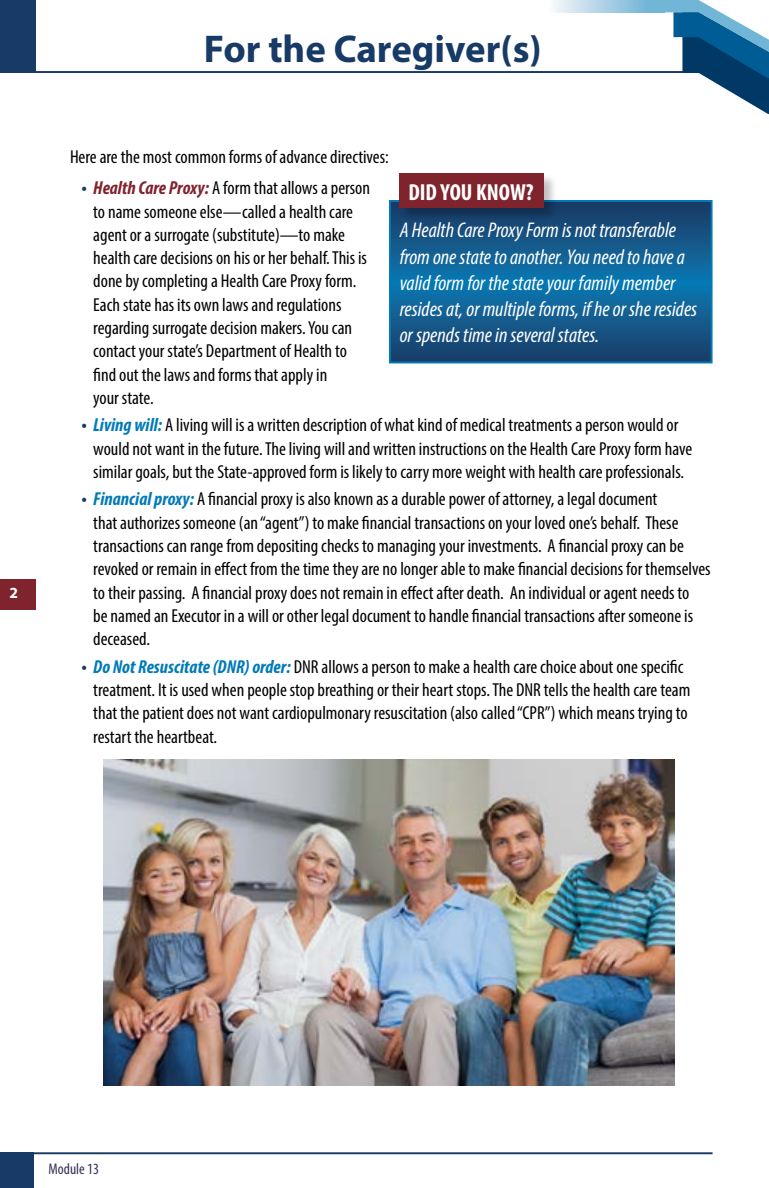
<style>
.page{position:relative;width:769px;height:1188px;background:#fff}
.page>*{position:absolute;margin:0;border:0;box-sizing:border-box;transform-origin:0 0}
.Header_dark_blue{font:700 38.85px "Myriad Pro";color:#183a66}
.Did_you_know_head{font:700 condensed 23.25px "Myriad Pro";color:#fff}
.Did_you_know_text{font:italic condensed 21.3px/26.2px "Myriad Pro";color:#fff}
.Text{font:condensed 18.9px/23.2px "Myriad Pro";color:#000}
.TOC_section_heads{font:condensed 15.6px "Myriad Pro";color:#343359}
.Header_dark_blue-2{font:700 15.6px "Myriad Pro";color:#fff}
.s1{font-weight:700;font-size:19.35px;color:#183a66}
.s2{font-weight:700;font-style:italic;color:#7f232d}
.s3{font-weight:700;font-style:italic;color:#027ab6}
</style>
<div class="page">
<hr style="left:0;top:71px;width:769px;height:2px;background:#183a66">
<div style="left:0;top:0;width:35px;height:73px;background:#183a66"></div>
<div style="left:0;top:579px;width:35px;height:30px;background:#7f232d"></div>
<svg style="left:665px;top:0;width:104px;height:114px"></svg>
<svg style="left:554px;top:0;width:111px;height:12px"></svg>
<svg style="left:392px;top:203px;width:318px;height:157px;background:#125a8d"></svg>
<div style="left:389px;top:200px;width:324px;height:163px;border:2px solid #027ab6"></div>
<div style="left:399px;top:173px;width:158px;height:48px;background:#000;opacity:.25"></div>
<div style="left:400px;top:173px;width:144px;height:35px;background:#7f232d"></div>
<div style="left:0;top:1152px;width:33px;height:36px;background:#183a66"></div>
<hr style="left:0;top:1152px;width:713px;height:2px;background:#183a66">
<img style="left:104px;top:759px;width:570px;height:326px">
<p class="Header_dark_blue-2" style="left:9px;top:582px;width:10px">2</p>
<p class="Header_dark_blue" style="left:204px;top:24px;width:339px">For the Caregiver(s)</p>
<p class="Text" style="left:70px;top:145px;width:320px">Here are the most common forms of advance directives:</p>
<p class="Text" style="left:93px;top:176px;width:278px;text-indent:-12px"><span class="s1">•</span> <span class="s2">Health Care Proxy:</span> A form that allows a person to name someone else—called a health care agent or a surrogate (substitute)—to make health care decisions on his or her behalf. This is done by completing a Health Care Proxy form.<br>Each state has its own laws and regulations regarding surrogate decision makers. You can contact your state’s Department of Health to find out the laws and forms that apply in<br>your state.</p>
<p class="Text" style="left:93px;top:413px;width:600px;text-indent:-12px"><span class="s1">•</span> <span class="s3">Living will:</span> A living will is a written description of what kind of medical treatments a person would or would not want in the future. The living will and written instructions on the Health Care Proxy form have similar goals, but the State-approved form is likely to carry more weight with health care professionals.</p>
<p class="Text" style="left:93px;top:487px;width:619px;text-indent:-12px"><span class="s1">•</span> <span class="s3">Financial proxy:</span> A financial proxy is also known as a durable power of attorney, a legal document<br>that authorizes someone (an “agent”) to make financial transactions on your loved one’s behalf. These transactions can range from depositing checks to managing your investments. A financial proxy can be revoked or remain in effect from the time they are no longer able to make financial decisions for themselves to their passing. A financial proxy does not remain in effect after death. An individual or agent needs to<br>be named an Executor in a will or other legal document to handle financial transactions after someone is deceased.</p>
<p class="Text" style="left:93px;top:655px;width:599px;text-indent:-12px"><span class="s1">•</span> <span class="s3">Do Not Resuscitate (DNR) order:</span> DNR allows a person to make a health care choice about one specific treatment. It is used when people stop breathing or their heart stops. The DNR tells the health care team that the patient does not want cardiopulmonary resuscitation (also called “CPR”) which means trying to restart the heartbeat.</p>
<p class="Did_you_know_head" style="left:408px;top:177px;width:127px">DID YOU KNOW?</p>
<p class="Did_you_know_text" style="left:400px;top:217px;width:299px">A Health Care Proxy Form is not transferable from one state to another. You need to have a valid form for the state your family member resides at, or multiple forms, if he or she resides or spends time in several states.</p>
<p class="TOC_section_heads" style="left:49px;top:1160px;width:52px">Module 13</p>
</div>
